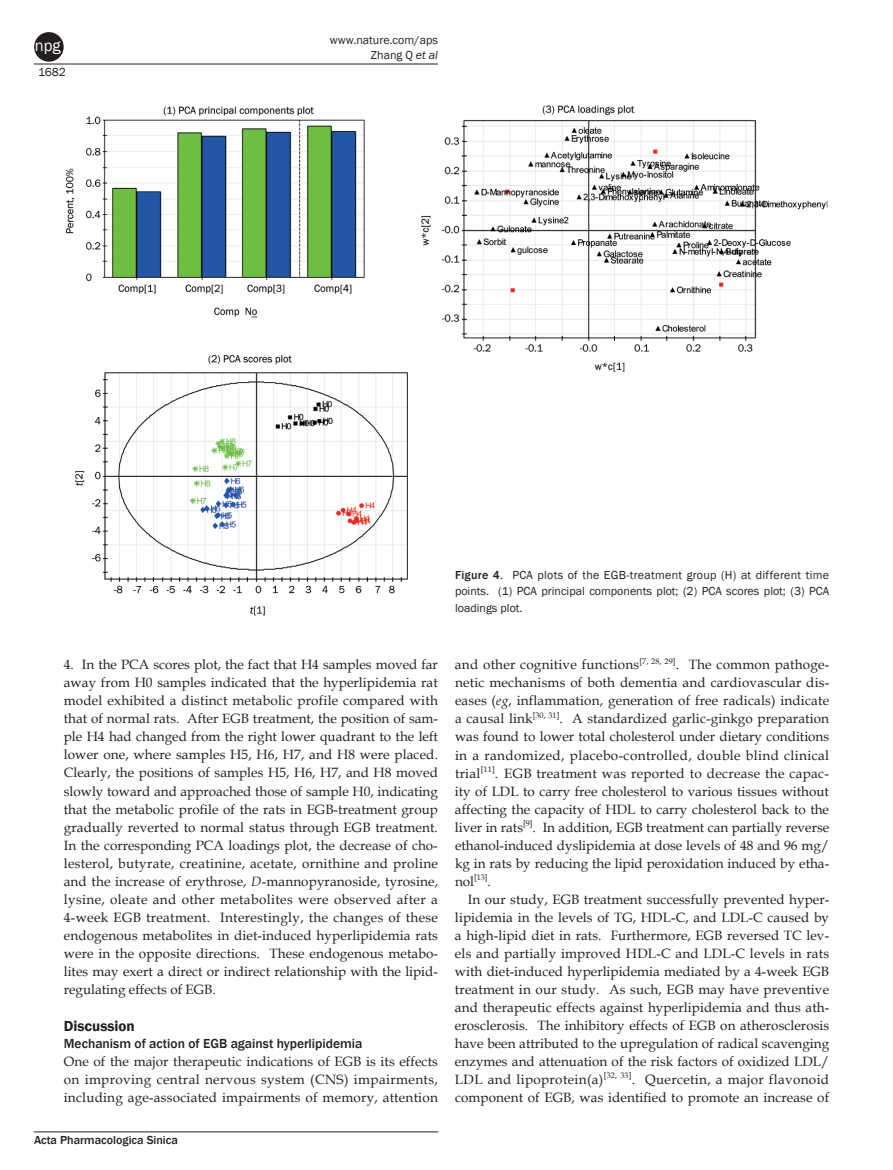
<style>
.page{position:relative;width:893px;height:1170px;background:#fff}
.page>*{position:absolute;margin:0;border:0;box-sizing:border-box;transform-origin:0 0}
.t1{font:16.5px "Franklin Gothic Book 2";color:#fff}
.t2{font:15px "Franklin Gothic Demi 2";color:#231f20}
.t3{font:13.5px/18px "Book Antiqua 2";color:#231f20;text-align:justify}
.t4{font:13.5px "Book Antiqua";letter-spacing:.005em;color:#231f20}
.t5{font:500 13.5px "Franklin Gothic";color:#231f20}
.t6{font:12px/16.5px "Franklin Gothic Book 2";color:#231f20;text-align:right}
.t7{font:500 12px "Franklin Gothic";color:#231f20}
.s1{font-family:"Franklin Gothic";font-style:italic}
.s2{font-family:"Franklin Gothic";font-weight:500}
.s3{font-family:"Book Antiqua";font-style:italic}
</style>
<div class="page">
<hr style="left:34px;top:64px;width:404px;height:1px;background:#231f20">
<hr style="left:34px;top:1131px;width:404px;height:1px;background:#231f20">
<div style="left:34px;top:32px;width:30px;height:30px;background:#231f20;border-radius:50%"></div>
<img style="left:65px;top:105px;width:763px;height:511px">
<p class="t1" style="left:35px;top:35px;width:27px">npg</p>
<p class="t6" style="left:38px;top:64px;width:29px">1682</p>
<p class="t6" style="left:330px;top:32px;width:110px;line-height:15px">www.nature.com/aps<br>Zhang Q <span class="s1">et al</span></p>
<p class="t6" style="left:455px;top:566px;width:376px;text-align:justify"><span class="s2">Figure 4</span>. PCA plots of the EGB-treatment group (H) at different time points. (1) PCA principal components plot; (2) PCA scores plot; (3) PCA loadings plot.</p>
<p class="t3" style="left:64px;top:655px;width:376px">4. In the PCA scores plot, the fact that H4 samples moved far away from H0 samples indicated that the hyperlipidemia rat model exhibited a distinct metabolic profile compared with that of normal rats. After EGB treatment, the position of sam&shy;ple H4 had changed from the right lower quadrant to the left lower one, where samples H5, H6, H7, and H8 were placed.<br>Clearly, the positions of samples H5, H6, H7, and H8 moved slowly toward and approached those of sample H0, indicating</p>
<p class="t4" style="left:64px;top:799px;width:376px">that the metabolic profile of the rats in EGB-treatment group</p>
<p class="t3" style="left:64px;top:817px;width:376px">gradually reverted to normal status through EGB treatment.<br>In the corresponding PCA loadings plot, the decrease of cho&shy;lesterol, butyrate, creatinine, acetate, ornithine and proline and the increase of erythrose, <span class="s3">D</span>-mannopyranoside, tyrosine, lysine, oleate and other metabolites were observed after a 4-week EGB treatment. Interestingly, the changes of these endogenous metabolites in diet-induced hyperlipidemia rats were in the opposite directions. These endogenous metabo&shy;lites may exert a direct or indirect relationship with the lipid&shy;regulating effects of EGB.</p>
<p class="t2" style="left:64px;top:1016px;width:73px">Discussion</p>
<p class="t5" style="left:64px;top:1034px;width:300px">Mechanism of action of EGB against hyperlipidemia</p>
<p class="t3" style="left:64px;top:1051px;width:376px">One of the major therapeutic indications of EGB is its effects on improving central nervous system (CNS) impairments, including age-associated impairments of memory, attention</p>
<p class="t7" style="left:34px;top:1132px;width:145px">Acta Pharmacologica Sinica</p>
<p class="t3" style="left:455px;top:655px;width:376px">and other cognitive functions<sup>[7,</sup> <sup>28,</sup> <sup>29]</sup>. The common pathoge&shy;netic mechanisms of both dementia and cardiovascular dis&shy;eases (<span class="s3">eg</span>, inflammation, generation of free radicals) indicate a causal link<sup>[30,</sup> <sup>31]</sup>. A standardized garlic-ginkgo preparation was found to lower total cholesterol under dietary conditions in a randomized, placebo-controlled, double blind clinical trial<sup>[11]</sup>. EGB treatment was reported to decrease the capac&shy;ity of LDL to carry free cholesterol to various tissues without affecting the capacity of HDL to carry cholesterol back to the liver in rats<sup>[9]</sup>. In addition, EGB treatment can partially reverse ethanol-induced dyslipidemia at dose levels of 48 and 96 mg/ kg in rats by reducing the lipid peroxidation induced by etha&shy;nol<sup>[13]</sup>.</p>
<p class="t3" style="left:455px;top:889px;width:376px;text-indent:13px">In our study, EGB treatment successfully prevented hyper&shy;lipidemia in the levels of TG, HDL-C, and LDL-C caused by a high-lipid diet in rats. Furthermore, EGB reversed TC lev&shy;els and partially improved HDL-C and LDL-C levels in rats with diet-induced hyperlipidemia mediated by a 4-week EGB treatment in our study. As such, EGB may have preventive and therapeutic effects against hyperlipidemia and thus ath&shy;erosclerosis. The inhibitory effects of EGB on atherosclerosis have been attributed to the upregulation of radical scavenging enzymes and attenuation of the risk factors of oxidized LDL/ LDL and lipoprotein(a)<sup>[32,</sup> <sup>33]</sup>. Quercetin, a major flavonoid</p>
<p class="t4" style="left:455px;top:1087px;width:376px">component of EGB, was identified to promote an increase of</p>
</div>
